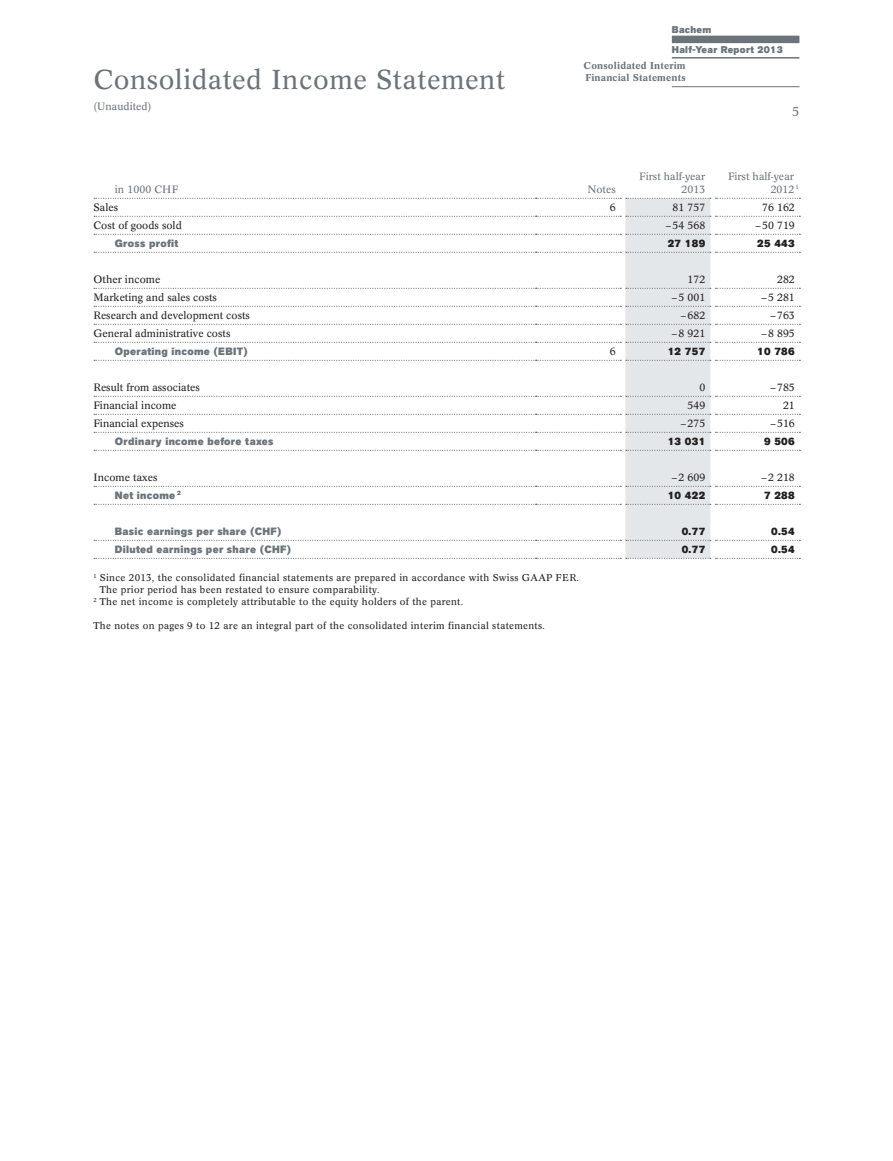
<style>
.page{position:relative;width:893px;height:1161px;background:#fff}
.page>*{position:absolute;margin:0;border:0;box-sizing:border-box;transform-origin:0 0}
.t1{font:27px "Concorde BQ";letter-spacing:.02em;color:#6a747b}
.t2{font:12.75px "Concorde BQ";color:#6a747b}
.t3{font:10.5px "Concorde BQ";color:#231f20}
.t4{font:10.5px "Akzid Grtsk Next Extra Bold OV OGASQB";letter-spacing:.03em;color:#6a747b}
.t5{font:10.5px/12.6px "Concorde BQ";color:#6a747b;text-align:right}
.t6{font:10.5px "Akzid Grtsk Next Extra Bold OV OGASQB";letter-spacing:.03em;color:#231f20}
.t7{font:9.75px "Concorde BQ";letter-spacing:.03em;color:#231f20}
.t8{font:500 9.75px "Concorde BQ";letter-spacing:.02em;color:#6a747b}
.t9{font:9.75px/19.8px "Akzid Grtsk Next Extra Bold OV OGASQB";letter-spacing:.03em;color:#6a747b}
</style>
<div class="page">
<hr style="left:0;top:0;width:1px;height:1161px;background:#fad5e5">
<div style="left:672px;top:36px;width:127px;height:7px;background:#6a747b"></div>
<hr style="left:672px;top:57px;width:127px;height:2px;background:#6a747b">
<hr style="left:672px;top:86px;width:127px;height:1px;background:#6a747b">
<svg style="left:94px;top:198px;width:706px;height:361px"></svg>
<p class="t9" style="left:672px;top:19px;width:112px">Bachem<br>Half-Year Report 2013</p>
<p class="t8" style="left:584px;top:60px;width:104px">Consolidated Interim</p>
<h1 class="t1" style="left:94px;top:64px;width:413px">Consolidated Income Statement</h1>
<p class="t8" style="left:585px;top:72px;width:102px">Financial Statements</p>
<p class="t5" style="left:94px;top:100px;width:59px">(Unaudited)</p>
<h2 class="t2" style="left:792px;top:104px;width:9px">5</h2>
<p class="t5" style="left:115px;top:183px;width:65px">in 1000 CHF</p>
<p class="t5" style="left:588px;top:183px;width:30px">Notes</p>
<p class="t5" style="left:639px;top:170px;width:67px">First half-year<br>2013</p>
<p class="t5" style="left:771px;top:170px;width:30px;text-align:left;text-indent:-43px">First half-year<br>2012 <sup>1</sup></p>
<p class="t3" style="left:94px;top:201px;width:26px">Sales</p>
<p class="t3" style="left:610px;top:201px;width:7px">6</p>
<p class="t3" style="left:673px;top:201px;width:34px">81 757</p>
<p class="t3" style="left:762px;top:201px;width:34px">76 162</p>
<p class="t3" style="left:94px;top:219px;width:90px">Cost of goods sold</p>
<p class="t3" style="left:666px;top:219px;width:41px">–54 568</p>
<p class="t3" style="left:755px;top:219px;width:41px">–50 719</p>
<p class="t4" style="left:115px;top:236px;width:65px">Gross profit</p>
<p class="t6" style="left:668px;top:236px;width:39px">27 189</p>
<p class="t6" style="left:757px;top:236px;width:39px">25 443</p>
<p class="t3" style="left:94px;top:273px;width:68px">Other income</p>
<p class="t3" style="left:687px;top:273px;width:19px">172</p>
<p class="t3" style="left:777px;top:273px;width:19px">282</p>
<p class="t3" style="left:94px;top:291px;width:125px">Marketing and sales costs</p>
<p class="t3" style="left:672px;top:291px;width:35px">–5 001</p>
<p class="t3" style="left:761px;top:291px;width:35px">–5 281</p>
<p class="t3" style="left:94px;top:309px;width:158px">Research and development costs</p>
<p class="t3" style="left:681px;top:309px;width:26px">–682</p>
<p class="t3" style="left:770px;top:309px;width:26px">–763</p>
<p class="t3" style="left:94px;top:327px;width:138px">General administrative costs</p>
<p class="t3" style="left:672px;top:327px;width:35px">–8 921</p>
<p class="t3" style="left:761px;top:327px;width:35px">–8 895</p>
<p class="t4" style="left:115px;top:344px;width:134px">Operating income (EBIT)</p>
<p class="t3" style="left:610px;top:345px;width:7px">6</p>
<p class="t6" style="left:668px;top:344px;width:39px">12 757</p>
<p class="t6" style="left:757px;top:344px;width:39px">10 786</p>
<p class="t3" style="left:94px;top:381px;width:108px">Result from associates</p>
<p class="t3" style="left:699px;top:381px;width:7px">0</p>
<p class="t3" style="left:770px;top:381px;width:26px">–785</p>
<p class="t3" style="left:94px;top:399px;width:85px">Financial income</p>
<p class="t3" style="left:687px;top:399px;width:19px">549</p>
<p class="t3" style="left:783px;top:399px;width:13px">21</p>
<p class="t3" style="left:94px;top:417px;width:92px">Financial expenses</p>
<p class="t3" style="left:681px;top:417px;width:26px">–275</p>
<p class="t3" style="left:770px;top:417px;width:26px">–516</p>
<p class="t4" style="left:115px;top:434px;width:160px">Ordinary income before taxes</p>
<p class="t6" style="left:668px;top:434px;width:39px">13 031</p>
<p class="t6" style="left:764px;top:434px;width:32px">9 506</p>
<p class="t3" style="left:94px;top:471px;width:65px">Income taxes</p>
<p class="t3" style="left:672px;top:471px;width:35px">–2 609</p>
<p class="t3" style="left:761px;top:471px;width:35px">–2 218</p>
<p class="t4" style="left:115px;top:488px;width:68px">Net income <sup>2</sup></p>
<p class="t6" style="left:668px;top:488px;width:39px">10 422</p>
<p class="t6" style="left:764px;top:488px;width:32px">7 288</p>
<p class="t4" style="left:115px;top:524px;width:168px">Basic earnings per share (CHF)</p>
<p class="t6" style="left:682px;top:524px;width:25px">0.77</p>
<p class="t6" style="left:771px;top:524px;width:25px">0.54</p>
<p class="t4" style="left:115px;top:542px;width:178px">Diluted earnings per share (CHF)</p>
<p class="t6" style="left:682px;top:542px;width:25px">0.77</p>
<p class="t6" style="left:771px;top:542px;width:25px">0.54</p>
<p class="t7" style="left:94px;top:572px;width:487px"><sup>1</sup> Since 2013, the consolidated financial statements are prepared in accordance with Swiss GAAP FER.</p>
<p class="t7" style="left:100px;top:584px;width:281px">The prior period has been restated to ensure comparability.</p>
<p class="t7" style="left:94px;top:596px;width:371px"><sup>2</sup> The net income is completely attributable to the equity holders of the parent.</p>
<p class="t7" style="left:94px;top:620px;width:453px">The notes on pages 9 to 12 are an integral part of the consolidated interim financial statements.</p>
</div>
